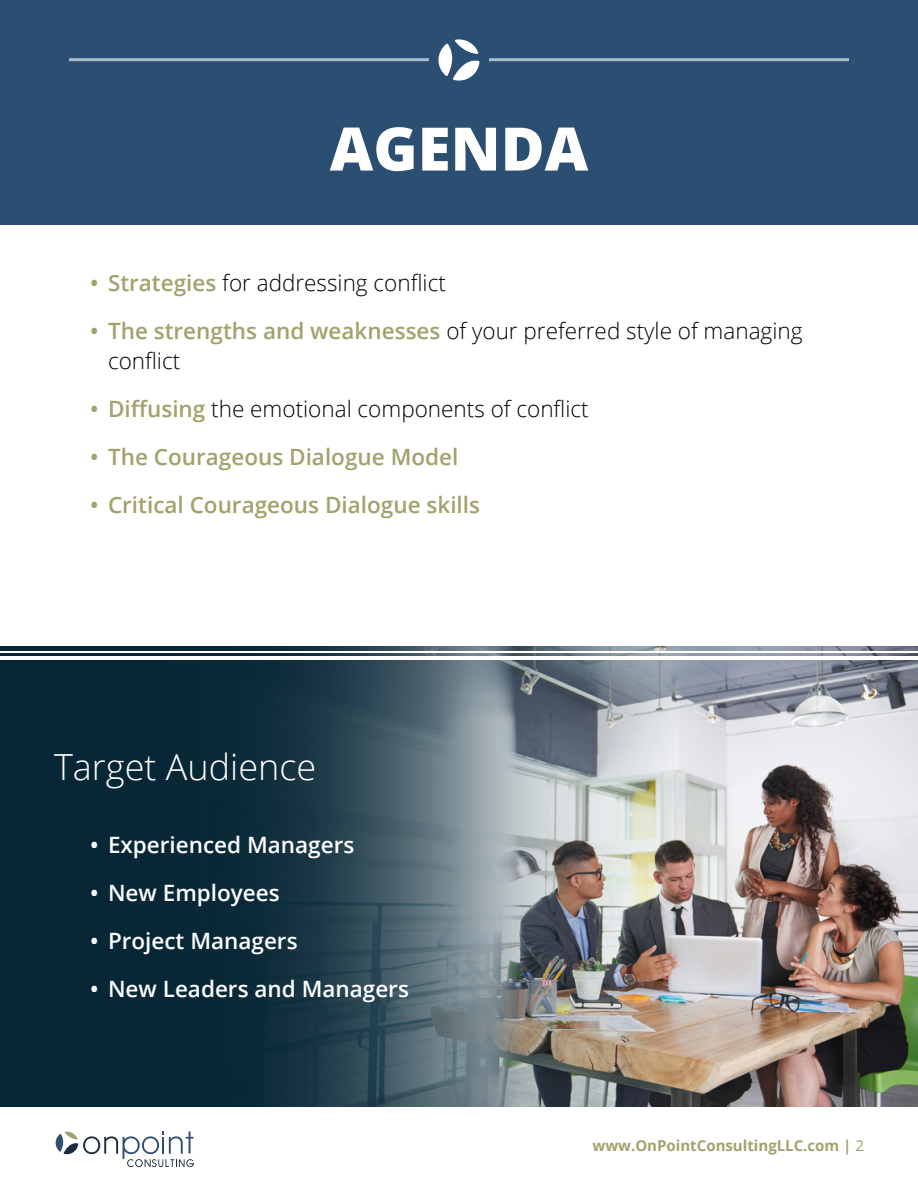
<style>
.page{position:relative;width:918px;height:1188px;background:#fff}
.page>*{position:absolute;margin:0;border:0;box-sizing:border-box;transform-origin:0 0}
.t1{font:800 60px "Open Sans";color:#fff}
.t2{font:300 36px "Open Sans";color:#fff}
.t3{font:300 22.5px/30px "Open Sans";color:#000}
.t4{font:600 22.5px "Open Sans";color:#fff}
.t5{font:600 22.5px "Open Sans";color:#a2a26c}
.t6{font:700 15px "Open Sans";color:#a2a26c}
.s1{font-weight:600;color:#a2a26c}
.s2{font-weight:400}
</style>
<div class="page">
<div style="left:0;top:0;width:918px;height:274px;background:#2b4f73"></div>
<div style="left:0;top:225px;width:918px;height:963px;background:#fff"></div>
<hr style="left:489px;top:58px;width:360px;height:3px;background:#fff">
<hr style="left:69px;top:58px;width:360px;height:3px;background:#fff">
<svg style="left:438px;top:39px;width:42px;height:42px"></svg>
<img style="left:0;top:646px;width:918px;height:461px">
<hr style="left:0;top:651px;width:918px;height:1px;background:#fff">
<hr style="left:0;top:657px;width:918px;height:3px;background:#fff">
<svg style="left:56px;top:1131px;width:138px;height:36px"></svg>
<h1 class="t1" style="left:330px;top:103px;width:260px">AGENDA</h1>
<p class="t3" style="left:90px;top:267px;width:357px"><span class="s1">• Strategies</span> for addressing conflict</p>
<p class="t3" style="left:108px;top:315px;width:696px;text-indent:-18px"><span class="s1">• The strengths and weaknesses</span> of your preferred style of managing conflict</p>
<p class="t3" style="left:90px;top:393px;width:500px"><span class="s1">• Diffusing</span> the emotional components of conflict</p>
<p class="t5" style="left:90px;top:441px;width:370px">• The Courageous Dialogue Model</p>
<p class="t5" style="left:90px;top:489px;width:392px">• Critical Courageous Dialogue skills</p>
<h2 class="t2" style="left:54px;top:743px;width:264px">Target Audience</h2>
<p class="t4" style="left:90px;top:829px;width:266px">• Experienced Managers</p>
<p class="t4" style="left:90px;top:877px;width:191px">• New Employees</p>
<p class="t4" style="left:90px;top:925px;width:209px">• Project Managers</p>
<p class="t4" style="left:90px;top:973px;width:320px">• New Leaders and Managers</p>
<p class="t6" style="left:593px;top:1135px;width:273px">www.OnPointConsultingLLC.com | <span class="s2">2</span></p>
</div>
